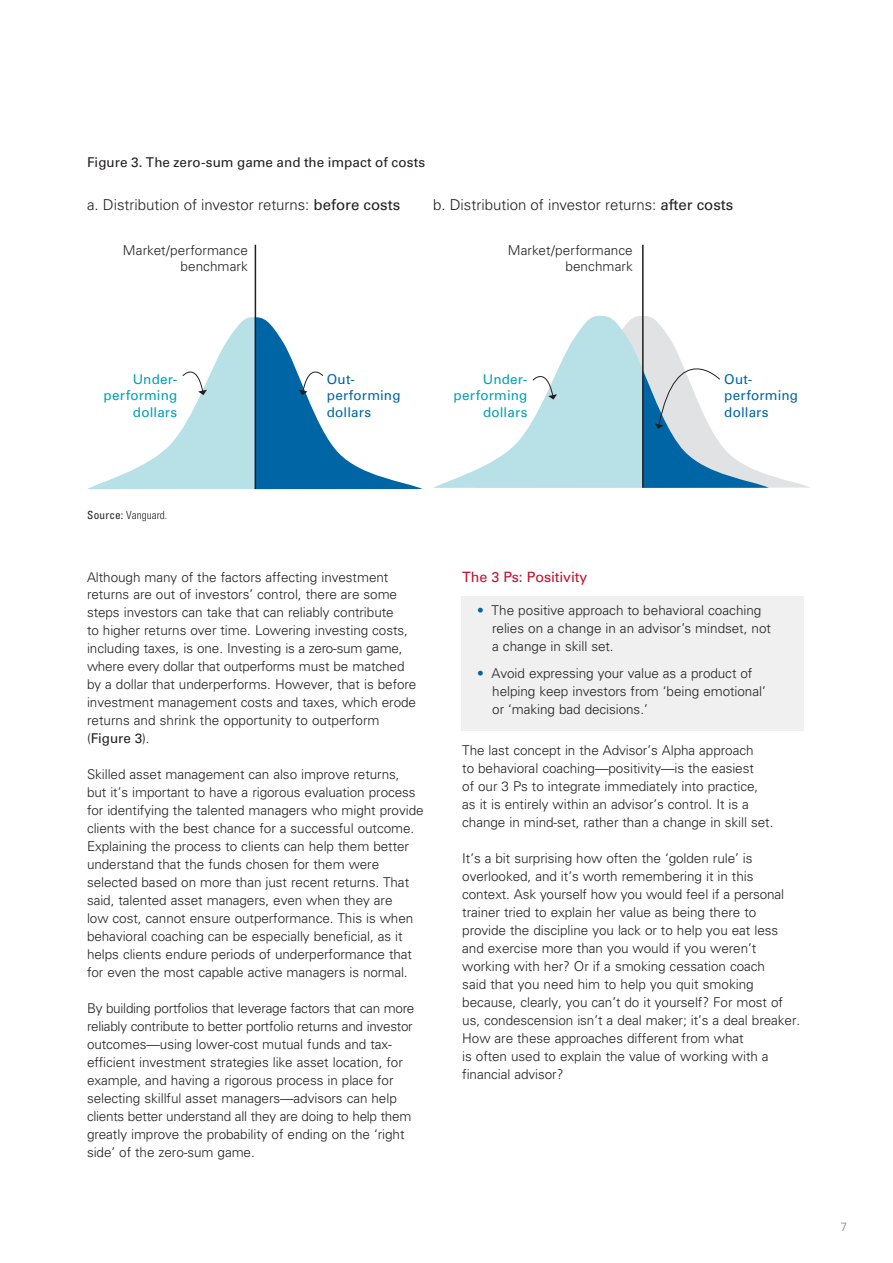
<style>
.page{position:relative;width:893px;height:1263px;background:#fff}
.page>*{position:absolute;margin:0;border:0;box-sizing:border-box;transform-origin:0 0}
.t1{font:300 15px/21px "Univers LT Std";color:#231f20}
.t2{font:14.25px "Univers LT Std";letter-spacing:-.01em;color:#c3102f}
.t3{font:300 13.5px/18px "Univers LT Std";letter-spacing:-.005em;color:#231f20}
.t4{font:13.5px/16.5px "Univers LT Std";letter-spacing:.01em;color:#00a0b0;text-align:right}
.t5{font:13.5px "Univers LT Std";color:#231f20}
.t6{font:13.5px/16.5px "Univers LT Std";letter-spacing:.015em;color:#0065a4}
.t7{font:300 12px "Univers LT Std";color:#7e8083}
.t8{font:300 condensed 11.25px "Univers LT Std";color:#231f20}
.s1{font-weight:400}
.s2{color:#0065a4}
</style>
<div class="page">
<div style="left:461px;top:596px;width:343px;height:135px;background:#f0f0f1"></div>
<svg style="left:772px;top:476px;width:38px;height:12px"></svg>
<svg style="left:87px;top:244px;width:685px;height:246px"></svg>
<p class="t5" style="left:87px;top:154px;width:340px">Figure 3. The zero-sum game and the impact of costs</p>
<p class="t1" style="left:87px;top:194px;width:315px">a. Distribution of investor returns: <span class="s1">before costs</span></p>
<p class="t1" style="left:433px;top:194px;width:302px">b. Distribution of investor returns: <span class="s1">after costs</span></p>
<p class="t3" style="left:123px;top:241px;width:126px;line-height:16.5px;text-align:right">Market/performance benchmark</p>
<p class="t4" style="left:104px;top:371px;width:75px">Under&shy;performing dollars</p>
<p class="t8" style="left:87px;top:508px;width:82px"><span class="s1">Source:</span> Vanguard.</p>
<p class="t6" style="left:327px;top:371px;width:75px">Out&shy;performing dollars</p>
<p class="t3" style="left:508px;top:241px;width:126px;line-height:16.5px;text-align:right">Market/performance benchmark</p>
<p class="t4" style="left:454px;top:371px;width:75px">Under&shy;performing dollars</p>
<p class="t6" style="left:724px;top:371px;width:75px">Out&shy;performing dollars</p>
<p class="t3" style="left:87px;top:568px;width:331px">Although many of the factors affecting investment returns are out of investors’ control, there are some steps investors can take that can reliably contribute<br>to higher returns over time. Lowering investing costs, including taxes, is one. Investing is a zero-sum game, where every dollar that outperforms must be matched by a dollar that underperforms. However, that is before investment management costs and taxes, which erode returns and shrink the opportunity to outperform (<span class="s1">Figure 3</span>).</p>
<p class="t3" style="left:87px;top:766px;width:338px">Skilled asset management can also improve returns,<br>but it’s important to have a rigorous evaluation process for identifying the talented managers who might provide clients with the best chance for a successful outcome.<br>Explaining the process to clients can help them better understand that the funds chosen for them were selected based on more than just recent returns. That said, talented asset managers, even when they are<br>low cost, cannot ensure outperformance. This is when behavioral coaching can be especially beneficial, as it helps clients endure periods of underperformance that for even the most capable active managers is normal.</p>
<p class="t3" style="left:87px;top:1000px;width:329px">By building portfolios that leverage factors that can more reliably contribute to better portfolio returns and investor outcomes—using lower-cost mutual funds and tax&shy;efficient investment strategies like asset location, for example, and having a rigorous process in place for selecting skillful asset managers—advisors can help clients better understand all they are doing to help them greatly improve the probability of ending on the ‘right side’ of the zero-sum game.</p>
<p class="t2" style="left:462px;top:568px;width:127px">The 3 Ps: Positivity</p>
<p class="t3" style="left:492px;top:601px;width:280px;text-indent:-15px"><span class="s2">•</span> The positive approach to behavioral coaching relies on a change in an advisor’s mindset, not a change in skill set.</p>
<p class="t3" style="left:492px;top:664px;width:275px;text-indent:-15px"><span class="s2">•</span> Avoid expressing your value as a product of helping keep investors from ‘being emotional’ or ‘making bad decisions.’</p>
<p class="t3" style="left:462px;top:741px;width:313px">The last concept in the Advisor’s Alpha approach<br>to behavioral coaching—positivity—is the easiest<br>of our 3 Ps to integrate immediately into practice, as it is entirely within an advisor’s control. It is a change in mind-set, rather than a change in skill set.</p>
<p class="t3" style="left:462px;top:849px;width:339px">It’s a bit surprising how often the ‘golden rule’ is overlooked, and it’s worth remembering it in this context. Ask yourself how you would feel if a personal trainer tried to explain her value as being there to provide the discipline you lack or to help you eat less and exercise more than you would if you weren’t working with her? Or if a smoking cessation coach<br>said that you need him to help you quit smoking because, clearly, you can’t do it yourself? For most of us, condescension isn’t a deal maker; it’s a deal breaker.<br>How are these approaches different from what<br>is often used to explain the value of working with a financial advisor?</p>
<p class="t1" style="left:362px;top:634px;width:68px">$2.5MM– $4.9MM</p>
<p class="t1" style="left:517px;top:634px;width:60px">$5MM– $9.9MM</p>
<p class="t1" style="left:672px;top:655px;width:55px">$25MM</p>
<p class="t7" style="left:840px;top:1220px;width:8px">7</p>
</div>
